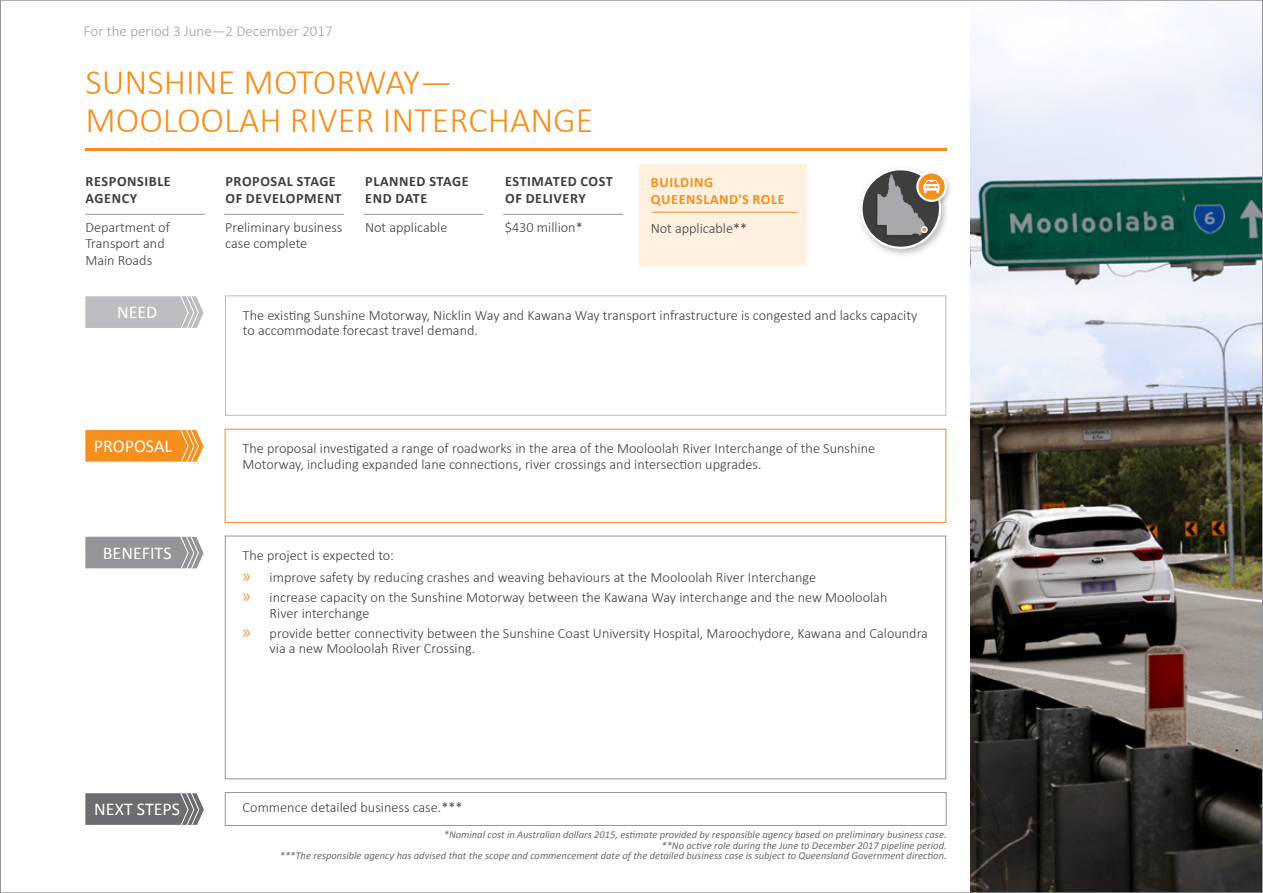
<style>
.page{position:relative;width:1263px;height:893px;background:#fff}
.page>*{position:absolute;margin:0;border:0;box-sizing:border-box;transform-origin:0 0}
.t1{font:300 36px/37.5px "Calibri";color:#f68f1e}
.DOT_POINT{font:18px "Calibri";color:#fff}
.t2{font:300 15px "Calibri";color:#9d9fa2}
.Text_-_All_Span{font:300 14.25px/15.8px "Calibri";color:#3e3e3f}
.Responsible_Agency_e{font:300 14.25px/16.5px "Calibri";color:#3e3e3f}
.Responsible_Agency_e-2{font:700 14.25px/16.5px "Calibri";letter-spacing:.04em;color:#3e3e3f}
.Responsible_Agency_e-3{font:700 14.25px/16.5px "Calibri";letter-spacing:.04em;color:#f68f1e}
.Footnotes{font:italic 10.5px/10.5px "Calibri";color:#69696c;text-align:right}
.s1{font-family:"Myriad Pro";font-weight:400;font-size:19.5px;color:#f89a32}
</style>
<div class="page">
<div style="left:856px;top:164px;width:93px;height:93px;background:#231f20;opacity:.3"></div>
<svg style="left:861px;top:169px;width:79px;height:79px"></svg>
<div style="left:860px;top:168px;width:81px;height:81px;border:2px solid #fff;border-radius:50%"></div>
<svg style="left:85px;top:296px;width:119px;height:32px;background:#c0c1c4"></svg>
<hr style="left:85px;top:149px;width:862px;height:2px;background:#f68f1e">
<svg style="left:85px;top:793px;width:119px;height:32px;background:#76777a"></svg>
<svg style="left:85px;top:536px;width:119px;height:33px;background:#9e9fa2"></svg>
<svg style="left:85px;top:430px;width:120px;height:32px;background:#f69830"></svg>
<div style="left:225px;top:792px;width:721px;height:34px;border:1px solid #939598"></div>
<div style="left:225px;top:536px;width:721px;height:243px;border:1px solid #939598"></div>
<div style="left:225px;top:429px;width:721px;height:94px;border:1px solid #f68f1e"></div>
<div style="left:225px;top:295px;width:721px;height:121px;border:1px solid #bcbdc0"></div>
<hr style="left:503px;top:214px;width:120px;height:1px;background:#939598">
<hr style="left:364px;top:214px;width:120px;height:1px;background:#939598">
<hr style="left:224px;top:214px;width:120px;height:1px;background:#939598">
<hr style="left:85px;top:214px;width:120px;height:1px;background:#939598">
<div style="left:915px;top:170px;width:38px;height:38px;background:#231f20;opacity:.2"></div>
<div style="left:917px;top:172px;width:29px;height:29px;background:#fff;border-radius:50%"></div>
<svg style="left:917px;top:173px;width:29px;height:28px"></svg>
<svg style="left:875px;top:174px;width:65px;height:65px;background:#877f77"></svg>
<div style="left:916px;top:171px;width:31px;height:31px;border:2px solid #fff;border-radius:50%"></div>
<div style="left:639px;top:164px;width:168px;height:101px;background:#fff0e0"></div>
<hr style="left:652px;top:212px;width:145px;height:1px;background:#f68f1e">
<img style="left:971px;top:2px;width:290px;height:889px">
<p class="t2" style="left:84px;top:21px;width:251px">For the period 3 June—2 December 2017</p>
<h1 class="t1" style="left:85px;top:62px;width:510px">SUNSHINE MOTORWAY—<br>MOOLOOLAH RIVER INTERCHANGE</h1>
<p class="Responsible_Agency_e-2" style="left:86px;top:173px;width:87px">RESPONSIBLE<br>AGENCY</p>
<p class="Responsible_Agency_e" style="left:85px;top:218px;width:86px">Department of<br>Transport and<br>Main Roads</p>
<p class="Responsible_Agency_e-2" style="left:225px;top:173px;width:118px">PROPOSAL STAGE<br>OF DEVELOPMENT</p>
<p class="Responsible_Agency_e" style="left:225px;top:218px;width:119px">Preliminary business case complete</p>
<p class="Responsible_Agency_e-2" style="left:365px;top:173px;width:105px">PLANNED STAGE<br>END DATE</p>
<p class="Responsible_Agency_e" style="left:365px;top:218px;width:84px">Not applicable</p>
<p class="Responsible_Agency_e-2" style="left:505px;top:173px;width:109px">ESTIMATED COST<br>OF DELIVERY</p>
<p class="Responsible_Agency_e" style="left:505px;top:218px;width:79px">$430 million*</p>
<p class="Responsible_Agency_e-3" style="left:651px;top:174px;width:135px">BUILDING<br>QUEENSLAND'S ROLE</p>
<p class="Responsible_Agency_e" style="left:651px;top:219px;width:98px">Not applicable**</p>
<p class="DOT_POINT" style="left:117px;top:301px;width:42px">NEED</p>
<p class="Text_-_All_Span" style="left:243px;top:306px;width:676px">The existing Sunshine Motorway, Nicklin Way and Kawana Way transport infrastructure is congested and lacks capacity to accommodate forecast travel demand.</p>
<p class="DOT_POINT" style="left:94px;top:435px;width:80px">PROPOSAL</p>
<p class="Text_-_All_Span" style="left:242px;top:440px;width:634px">The proposal investigated a range of roadworks in the area of the Mooloolah River Interchange of the Sunshine<br>Motorway, including expanded lane connections, river crossings and intersection upgrades.</p>
<p class="DOT_POINT" style="left:103px;top:541px;width:70px">BENEFITS</p>
<p class="Text_-_All_Span" style="left:243px;top:547px;width:153px">The project is expected to:</p>
<p class="Text_-_All_Span" style="left:243px;top:569px;width:575px"><span class="s1">»</span> improve safety by reducing crashes and weaving behaviours at the Mooloolah River Interchange</p>
<p class="Text_-_All_Span" style="left:270px;top:589px;width:619px;text-indent:-27px"><span class="s1">»</span> increase capacity on the Sunshine Motorway between the Kawana Way interchange and the new Mooloolah<br>River interchange</p>
<p class="Text_-_All_Span" style="left:270px;top:624px;width:660px;text-indent:-27px"><span class="s1">»</span> provide better connectivity between the Sunshine Coast University Hospital, Maroochydore, Kawana and Caloundra via a new Mooloolah River Crossing.</p>
<p class="DOT_POINT" style="left:94px;top:798px;width:87px">NEXT STEPS</p>
<p class="Text_-_All_Span" style="left:243px;top:799px;width:222px">Commence detailed business case.***</p>
<p class="Footnotes" style="left:280px;top:829px;width:668px">*Nominal cost in Australian dollars 2015, estimate provided by responsible agency based on preliminary business case.<br>**No active role during the June to December 2017 pipeline period.<br>***The responsible agency has advised that the scope and commencement date of the detailed business case is subject to Queensland Government direction.</p>
</div>
